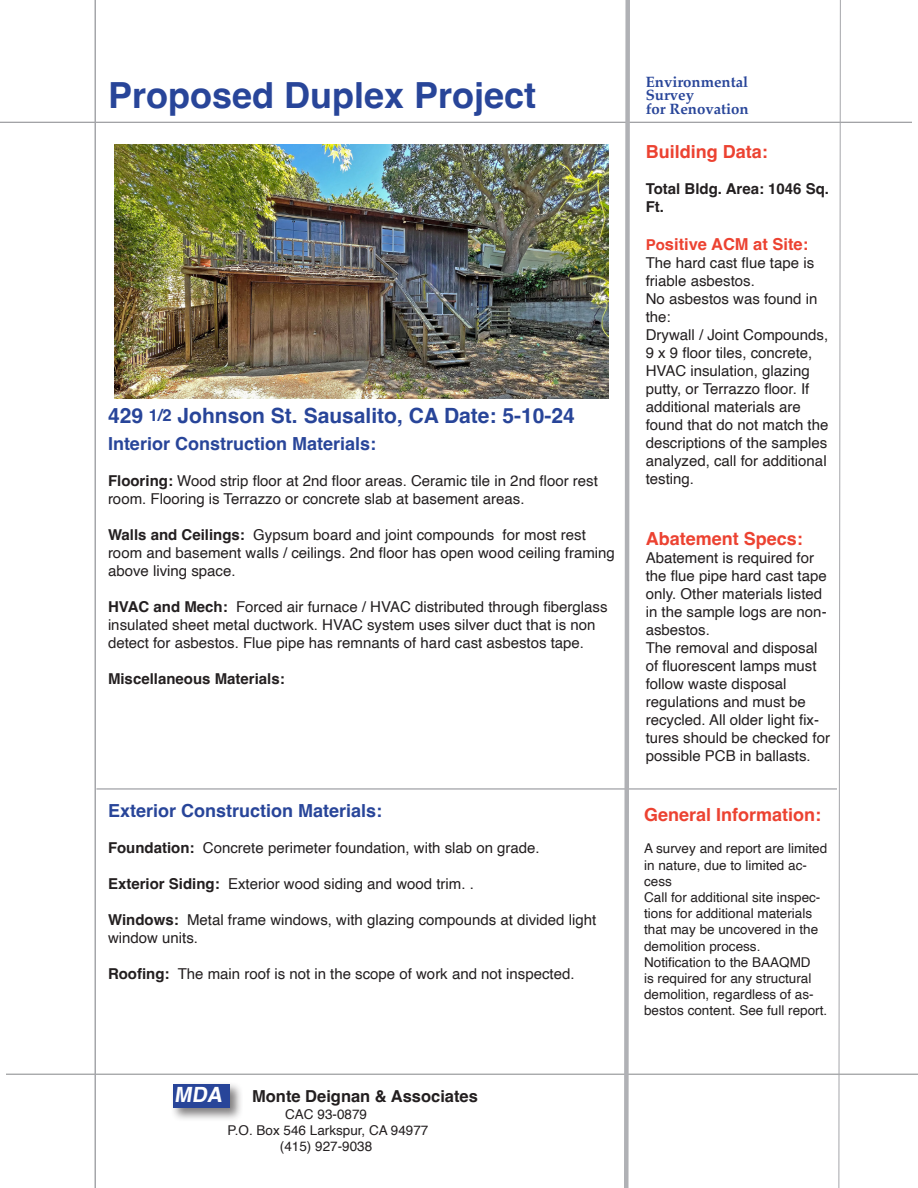
<style>
.page{position:relative;width:918px;height:1188px;background:#fff}
.page>*{position:absolute;margin:0;border:0;box-sizing:border-box;transform-origin:0 0}
.t1{font:700 36px "Helvetica";color:#284599}
.t2{font:700 21px "Helvetica";color:#284599}
.t3{font:700 21px "Helvetica";color:#fff}
.t4{font:700 18px "Helvetica";color:#284599}
.t5{font:700 18px "Helvetica";color:#ec4231}
.t6{font:700 16.5px "Helvetica";color:#231f20}
.t7{font:700 16.5px "Helvetica";color:#ec4231}
.t8{font:15px/18px "Helvetica";color:#231f20}
.t9{font:700 15px/18px "Helvetica";color:#231f20}
.t10{font:700 15px "Palatino";color:#284599}
.t11{font:13.5px/16.2px "Helvetica";color:#231f20}
.s1{font-size:16.5px}
.s2{font-weight:700}
.s3{font-size:15px}
</style>
<div class="page">
<div style="left:171px;top:1082px;width:73px;height:40px;background:#231f20;opacity:.58"></div>
<div style="left:173px;top:1084px;width:57px;height:24px;background:#284599"></div>
<hr style="left:0;top:122px;width:912px;height:1px;background:#848689">
<hr style="left:96px;top:788px;width:741px;height:2px;background:#b0b1b5">
<hr style="left:6px;top:1074px;width:912px;height:1px;background:#848689">
<svg style="left:622px;top:0;width:10px;height:1188px"></svg>
<svg style="left:838px;top:0;width:3px;height:1188px"></svg>
<hr style="left:94px;top:0;width:2px;height:1188px;background:#a5a6aa">
<img style="left:114px;top:144px;width:495px;height:255px">
<p class="t1" style="left:108px;top:73px;width:430px">Proposed Duplex Project</p>
<p class="t2" style="left:108px;top:403px;width:468px">429 <span class="s1">1/2</span> Johnson St. Sausalito, CA Date: 5-10-24</p>
<p class="t4" style="left:108px;top:433px;width:270px">Interior Construction Materials:</p>
<p class="t8" style="left:108px;top:473px;width:491px"><span class="s2">Flooring:</span> Wood strip floor at 2nd floor areas. Ceramic tile in 2nd floor rest room. Flooring is Terrazzo or concrete slab at basement areas.</p>
<p class="t8" style="left:108px;top:527px;width:508px"><span class="s2">Walls and Ceilings:</span> Gypsum board and joint compounds for most rest room and basement walls / ceilings. 2nd floor has open wood ceiling framing above living space.</p>
<p class="t8" style="left:108px;top:599px;width:501px"><span class="s2">HVAC and Mech:</span> Forced air furnace / HVAC distributed through fiberglass insulated sheet metal ductwork. HVAC system uses silver duct that is non detect for asbestos. Flue pipe has remnants of hard cast asbestos tape.</p>
<p class="t9" style="left:108px;top:672px;width:178px">Miscellaneous Materials:</p>
<p class="t4" style="left:108px;top:800px;width:276px">Exterior Construction Materials:</p>
<p class="t8" style="left:108px;top:839px;width:433px"><span class="s2">Foundation:</span> Concrete perimeter foundation, with slab on grade.</p>
<p class="t8" style="left:108px;top:875px;width:367px"><span class="s2">Exterior Siding:</span> Exterior wood siding and wood trim. .</p>
<p class="t8" style="left:108px;top:911px;width:490px"><span class="s2">Windows:</span> Metal frame windows, with glazing compounds at divided light window units.</p>
<p class="t8" style="left:108px;top:965px;width:468px"><span class="s2">Roofing:</span> The main roof is not in the scope of work and not inspected.</p>
<p class="t3" style="left:174px;top:1082px;width:54px">MDA</p>
<p class="t6" style="left:252px;top:1087px;width:227px">Monte Deignan &amp; Associates</p>
<p class="t11" style="left:285px;top:1106px;width:83px">CAC 93-0879</p>
<p class="t11" style="left:228px;top:1122px;width:202px">P.O. Box 546 Larkspur, CA 94977</p>
<p class="t11" style="left:280px;top:1139px;width:94px">(415) 927-9038</p>
<p class="t10" style="left:646px;top:69px;width:104px">Environmental</p>
<p class="t10" style="left:646px;top:82px;width:50px">Survey</p>
<p class="t10" style="left:646px;top:96px;width:104px">for Renovation</p>
<p class="t5" style="left:646px;top:141px;width:124px">Building Data:</p>
<p class="t9" style="left:646px;top:182px;width:185px">Total Bldg. Area: 1046 Sq.<br>Ft.</p>
<p class="t7" style="left:646px;top:234px;width:164px"><span class="s3">Po</span>sitive ACM at Site:</p>
<p class="t8" style="left:646px;top:254px;width:170px">The hard cast flue tape is friable asbestos.</p>
<p class="t8" style="left:646px;top:290px;width:173px">No asbestos was found in the:</p>
<p class="t8" style="left:646px;top:326px;width:184px">Drywall / Joint Compounds,<br>9 x 9 floor tiles, concrete,<br>HVAC insulation, glazing putty, or Terrazzo floor. If additional materials are found that do not match the descriptions of the samples analyzed, call for additional testing.</p>
<p class="t5" style="left:646px;top:528px;width:159px">Abatement Specs:</p>
<p class="t8" style="left:646px;top:549px;width:182px">Abatement is required for the flue pipe hard cast tape only. Other materials listed in the sample logs are non&shy;asbestos.</p>
<p class="t8" style="left:646px;top:639px;width:186px">The removal and disposal of fluorescent lamps must follow waste disposal regulations and must be recycled. All older light fix&shy;tures should be checked for possible PCB in ballasts.</p>
<p class="t5" style="left:644px;top:804px;width:179px">General Information:</p>
<p class="t11" style="left:644px;top:841px;width:185px">A survey and report are limited in nature, due to limited ac&shy;cess</p>
<p class="t11" style="left:644px;top:890px;width:178px">Call for additional site inspec&shy;tions for additional materials that may be uncovered in the demolition process.</p>
<p class="t11" style="left:644px;top:954px;width:185px">Notification to the BAAQMD<br>is required for any structural demolition, regardless of as&shy;bestos content. See full report.</p>
</div>
